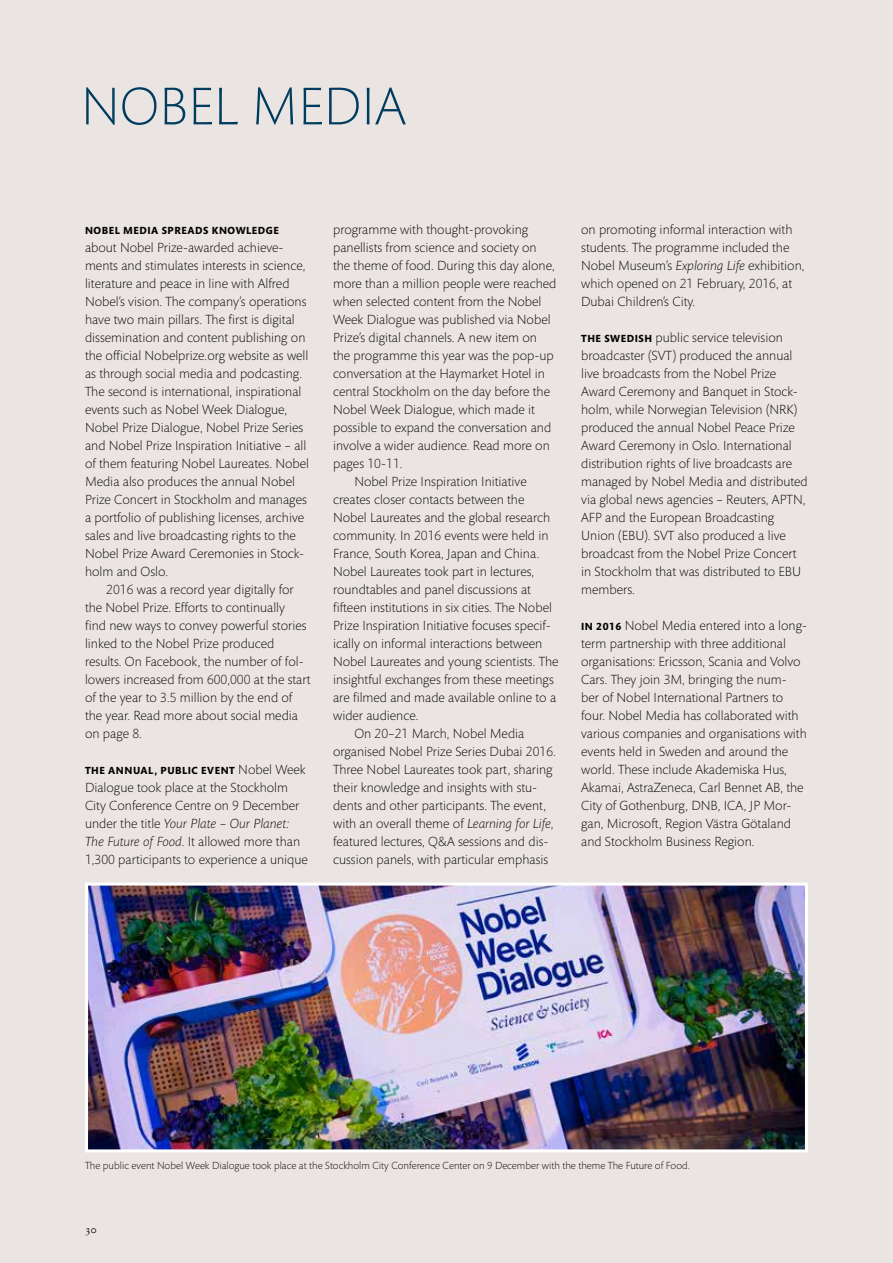
<style>
.page{position:relative;width:893px;height:1263px;background:#eae4e2}
.page>*{position:absolute;margin:0;border:0;box-sizing:border-box;transform-origin:0 0}
.t1{font:300 54px "Mundo Sans Std";color:#003c5d}
.t2{font:300 13.5px/18px "Mundo Sans Std";color:#000}
.t3{font:300 10.5px "Mundo Sans Std";color:#000}
.t4{font:700 10.5px "Mundo Sans Std";letter-spacing:.05em;color:#000}
.t5{font:10.5px "Sabon Roman Os F";color:#000}
.s1{font-weight:300;font-size:13.5px}
.s2{font-style:italic}
.s3{font-weight:700;font-size:10.5px}
</style>
<div class="page">
<img style="left:89px;top:886px;width:715px;height:262px">
<div style="left:85px;top:882px;width:723px;height:270px;border:3px solid #fff"></div>
<h1 class="t1" style="left:81px;top:78px;width:327px">NOBEL MEDIA</h1>
<p class="t4" style="left:85px;top:225px;width:195px">NOBEL MEDIA SPREADS KNOWLEDGE</p>
<p class="t2" style="left:85px;top:239px;width:226px">about Nobel Prize-awarded achieve&shy;ments and stimulates interests in science, literature and peace in line with Alfred Nobel’s vision. The company’s operations have two main pillars. The first is digital dissemination and content publishing on the official Nobelprize.org website as well as through social media and podcasting.<br>The second is international, inspirational events such as Nobel Week Dialogue, Nobel Prize Dialogue, Nobel Prize Series and Nobel Prize Inspiration Initiative – all of them featuring Nobel Laureates. Nobel Media also produces the annual Nobel Prize Concert in Stockholm and manages a portfolio of publishing licenses, archive sales and live broadcasting rights to the Nobel Prize Award Ceremonies in Stock&shy;holm and Oslo.</p>
<p class="t2" style="left:85px;top:581px;width:227px;text-indent:21px">2016 was a record year digitally for the Nobel Prize. Efforts to continually<br>find new ways to convey powerful stories linked to the Nobel Prize produced results. On Facebook, the number of fol&shy;lowers increased from 600,000 at the start of the year to 3.5 million by the end of the year. Read more about social media on page 8.</p>
<p class="t4" style="left:85px;top:765px;width:222px">THE ANNUAL, PUBLIC EVENT <span class="s1">Nobel Week</span></p>
<p class="t2" style="left:85px;top:779px;width:224px">Dialogue took place at the Stockholm City Conference Centre on 9 December under the title <span class="s2">Your Plate – Our Planet:<br>The Future of Food</span>. It allowed more than 1,300 participants to experience a unique</p>
<p class="t2" style="left:333px;top:221px;width:197px">programme with thought-provoking</p>
<p class="t2" style="left:333px;top:239px;width:205px">panellists from science and society on</p>
<p class="t2" style="left:333px;top:257px;width:223px">the theme of food. During this day alone,</p>
<p class="t2" style="left:333px;top:275px;width:225px">more than a million people were reached</p>
<p class="t2" style="left:333px;top:293px;width:210px">when selected content from the Nobel</p>
<p class="t2" style="left:333px;top:311px;width:219px">Week Dialogue was published via Nobel</p>
<p class="t2" style="left:333px;top:329px;width:205px">Prize’s digital channels. A new item on</p>
<p class="t2" style="left:333px;top:347px;width:222px">the programme this year was the pop-up</p>
<p class="t2" style="left:333px;top:365px;width:213px">conversation at the Haymarket Hotel in</p>
<p class="t2" style="left:333px;top:383px;width:218px">central Stockholm on the day before the</p>
<p class="t2" style="left:333px;top:401px;width:203px">Nobel Week Dialogue, which made it</p>
<p class="t2" style="left:333px;top:419px;width:220px">possible to expand the conversation and</p>
<p class="t2" style="left:333px;top:437px;width:218px">involve a wider audience. Read more on</p>
<p class="t2" style="left:333px;top:455px;width:71px">pages 10-11.</p>
<p class="t2" style="left:354px;top:473px;width:174px">Nobel Prize Inspiration Initiative</p>
<p class="t2" style="left:333px;top:491px;width:193px">creates closer contacts between the</p>
<p class="t2" style="left:333px;top:509px;width:219px">Nobel Laureates and the global research</p>
<p class="t2" style="left:333px;top:527px;width:217px">community. In 2016 events were held in</p>
<p class="t2" style="left:333px;top:545px;width:208px">France, South Korea, Japan and China.</p>
<p class="t2" style="left:333px;top:563px;width:203px">Nobel Laureates took part in lectures,</p>
<p class="t2" style="left:333px;top:581px;width:199px">roundtables and panel discussions at</p>
<p class="t2" style="left:333px;top:599px;width:220px">fifteen institutions in six cities. The Nobel</p>
<p class="t2" style="left:333px;top:617px;width:219px">Prize Inspiration Initiative focuses specif-</p>
<p class="t2" style="left:333px;top:635px;width:211px">ically on informal interactions between</p>
<p class="t2" style="left:333px;top:653px;width:227px">Nobel Laureates and young scientists. The</p>
<p class="t2" style="left:333px;top:671px;width:222px">insightful exchanges from these meetings</p>
<p class="t2" style="left:333px;top:689px;width:225px">are filmed and made available online to a</p>
<p class="t2" style="left:333px;top:707px;width:87px">wider audience.</p>
<p class="t2" style="left:354px;top:725px;width:172px">On 20–21 March, Nobel Media</p>
<p class="t2" style="left:333px;top:743px;width:224px">organised Nobel Prize Series Dubai 2016.</p>
<p class="t2" style="left:333px;top:761px;width:221px">Three Nobel Laureates took part, sharing</p>
<p class="t2" style="left:333px;top:779px;width:206px">their knowledge and insights with stu-</p>
<p class="t2" style="left:333px;top:797px;width:215px">dents and other participants. The event,</p>
<p class="t2" style="left:333px;top:815px;width:222px">with an overall theme of <span class="s2">Learning for Life</span>,</p>
<p class="t2" style="left:333px;top:833px;width:217px">featured lectures, Q&amp;A sessions and dis-</p>
<p class="t2" style="left:333px;top:851px;width:217px">cussion panels, with particular emphasis</p>
<p class="t2" style="left:581px;top:221px;width:225px">on promoting informal interaction with students. The programme included the Nobel Museum’s <span class="s2">Exploring Life</span> exhibition, which opened on 21 February, 2016, at Dubai Children’s City.</p>
<p class="t2" style="left:581px;top:329px;width:228px"><span class="s3">THE SWEDISH</span> public service television broadcaster (SVT) produced the annual live broadcasts from the Nobel Prize Award Ceremony and Banquet in Stock&shy;holm, while Norwegian Television (NRK) produced the annual Nobel Peace Prize Award Ceremony in Oslo. International distribution rights of live broadcasts are managed by Nobel Media and distributed via global news agencies – Reuters, APTN, AFP and the European Broadcasting Union (EBU). SVT also produced a live broadcast from the Nobel Prize Concert in Stockholm that was distributed to EBU members.</p>
<p class="t2" style="left:581px;top:617px;width:227px"><span class="s3">IN 2016</span> Nobel Media entered into a long&shy;term partnership with three additional organisations: Ericsson, Scania and Volvo Cars. They join 3M, bringing the num&shy;ber of Nobel International Partners to four. Nobel Media has collaborated with various companies and organisations with events held in Sweden and around the world. These include Akademiska Hus, Akamai, AstraZeneca, Carl Bennet AB, the City of Gothenburg, DNB, ICA, JP Mor&shy;gan, Microsoft, Region Västra Götaland and Stockholm Business Region.</p>
<p class="t3" style="left:85px;top:1159px;width:606px">The public event Nobel Week Dialogue took place at the Stockholm City Conference Center on 9 December with the theme The Future of Food.</p>
<p class="t5" style="left:85px;top:1223px;width:13px">30</p>
</div>
